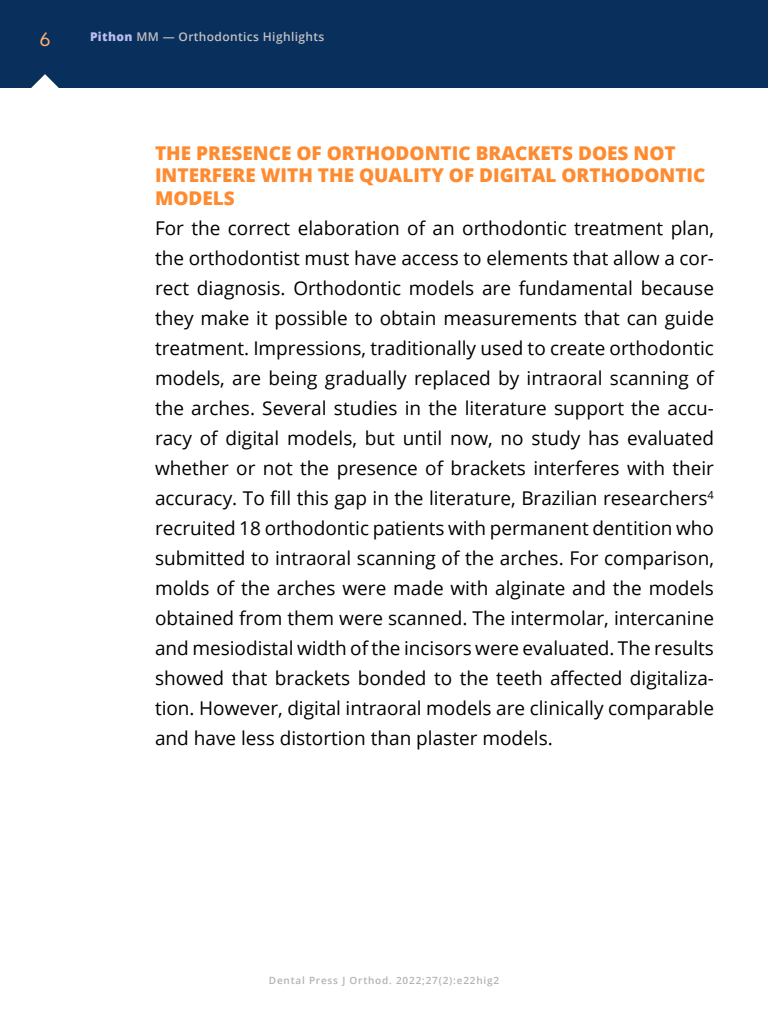
<style>
.page{position:relative;width:768px;height:1024px;background:#fff}
.page>*{position:absolute;margin:0;border:0;box-sizing:border-box;transform-origin:0 0}
.t1{font:19px/30px "Open Sans";color:#000;text-align:justify}
.t2{font:800 19px/22.8px "Open Sans";color:#ff8b31}
.t3{font:500 18px "Semplicita Pro";color:#ffae6f}
.t4{font:600 12px "Open Sans";letter-spacing:.03em;color:#c1c1c3}
.t5{font:600 10px "Open Sans";letter-spacing:.08em;color:#b3b3b3}
.s1{font-weight:800;color:#b9beef}
</style>
<div class="page">
<div style="left:0;top:0;width:768px;height:88px;background:#092f5c"></div>
<svg style="left:31px;top:74px;width:28px;height:14px"></svg>
<p class="t3" style="left:39px;top:27px;width:13px">6</p>
<p class="t4" style="left:90px;top:29px;width:236px"><span class="s1">Pithon</span> MM — Orthodontics Highlights</p>
<p class="t2" style="left:155px;top:140px;width:552px">THE PRESENCE OF ORTHODONTIC BRACKETS DOES NOT<br>INTERFERE WITH THE QUALITY OF DIGITAL ORTHODONTIC<br>MODELS</p>
<p class="t1" style="left:155px;top:213px;width:561px">For the correct elaboration of an orthodontic treatment plan, the orthodontist must have access to elements that allow a cor&shy;rect diagnosis. Orthodontic models are fundamental because they make it possible to obtain measurements that can guide treatment. Impressions, traditionally used to create orthodontic models, are being gradually replaced by intraoral scanning of the arches. Several studies in the literature support the accu&shy;racy of digital models, but until now, no study has evaluated whether or not the presence of brackets interferes with their accuracy. To fill this gap in the literature, Brazilian researchers<sup>4 </sup>recruited 18 orthodontic patients with permanent dentition who submitted to intraoral scanning of the arches. For comparison, molds of the arches were made with alginate and the models obtained from them were scanned. The intermolar, intercanine and mesiodistal width of the incisors were evaluated. The results showed that brackets bonded to the teeth affected digitaliza&shy;tion. However, digital intraoral models are clinically comparable and have less distortion than plaster models.</p>
<p class="t5" style="left:269px;top:974px;width:232px">Dental Press J Orthod. 2022;27(2):e22hig2</p>
</div>
